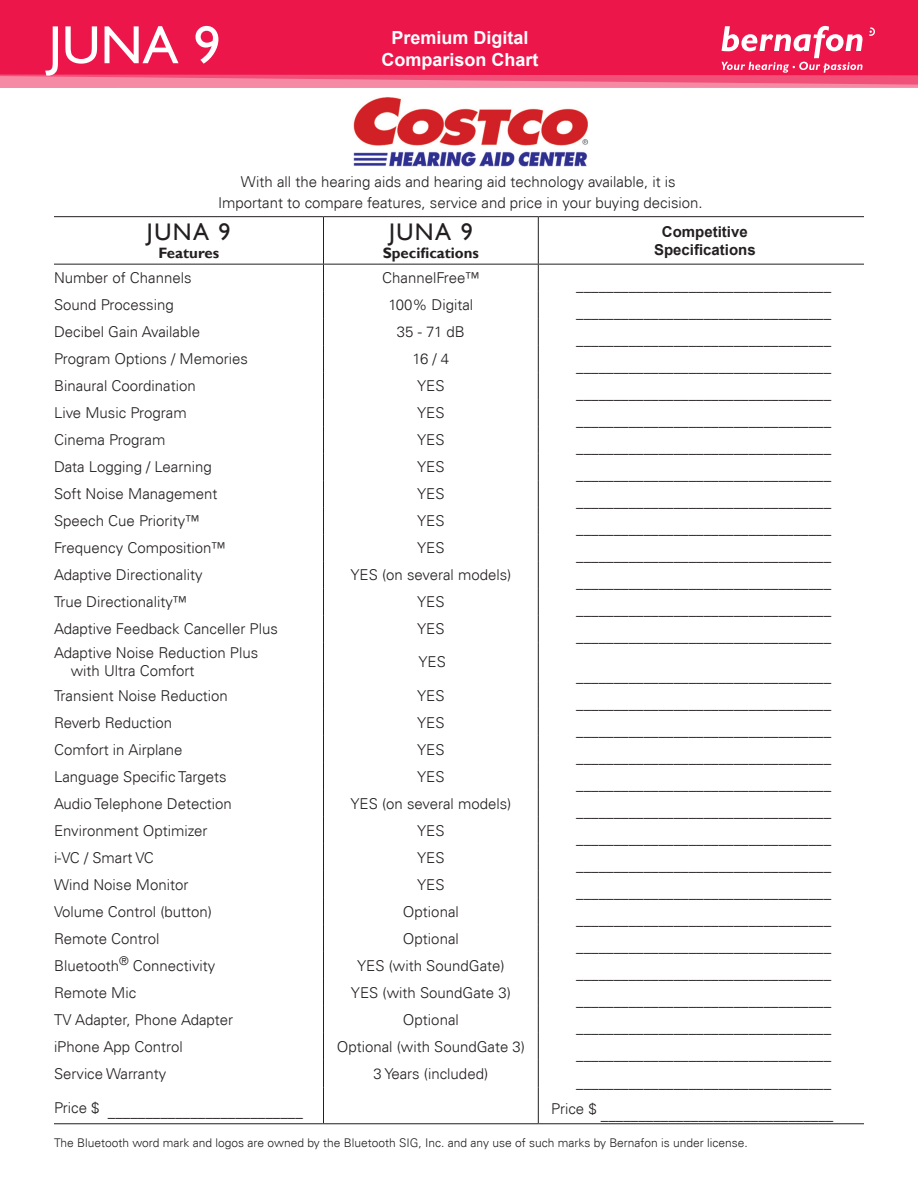
<style>
.page{position:relative;width:918px;height:1188px;background:#fff}
.page>*{position:absolute;margin:0;border:0;box-sizing:border-box;transform-origin:0 0}
.t1{font:54px "Gill Sans";color:#fff}
.t2{font:24px "Gill Sans";letter-spacing:.06em;color:#231f20}
.t3{font:700 18px "Arial";color:#fff}
.t4{font:300 15px "Univers Com 45";color:#231f20}
.t5{font:700 15px "Arial";color:#231f20}
.t6{font:700 15px "Gill Sans";color:#231f20}
.t7{font:300 12px "Univers Com 45";color:#231f20}
</style>
<div class="page">
<hr style="left:324px;top:1123px;width:214px;height:1px;background:#231f20">
<hr style="left:54px;top:216px;width:270px;height:1px;background:#231f20">
<hr style="left:324px;top:216px;width:214px;height:1px;background:#231f20">
<hr style="left:323px;top:217px;width:1px;height:47px;background:#231f20">
<hr style="left:54px;top:264px;width:270px;height:1px;background:#231f20">
<hr style="left:324px;top:264px;width:214px;height:1px;background:#231f20">
<hr style="left:538px;top:216px;width:326px;height:1px;background:#231f20">
<hr style="left:538px;top:217px;width:1px;height:47px;background:#231f20">
<hr style="left:538px;top:264px;width:326px;height:1px;background:#231f20">
<svg style="left:538px;top:265px;width:1px;height:377px"></svg>
<hr style="left:538px;top:642px;width:1px;height:40px;background:#231f20">
<svg style="left:538px;top:682px;width:1px;height:406px"></svg>
<hr style="left:538px;top:1088px;width:1px;height:35px;background:#231f20">
<hr style="left:538px;top:1123px;width:326px;height:1px;background:#231f20">
<hr style="left:54px;top:1123px;width:270px;height:1px;background:#231f20">
<svg style="left:323px;top:265px;width:1px;height:377px"></svg>
<hr style="left:323px;top:642px;width:1px;height:40px;background:#231f20">
<hr style="left:323px;top:1088px;width:1px;height:35px;background:#231f20">
<svg style="left:323px;top:682px;width:1px;height:406px"></svg>
<img style="left:353px;top:97px;width:235px;height:70px">
<div style="left:0;top:4px;width:918px;height:84px;background:#f68aa5"></div>
<svg style="left:0;top:75px;width:918px;height:10px"></svg>
<div style="left:0;top:0;width:918px;height:75px;background:#ed164b"></div>
<svg style="left:869px;top:27px;width:6px;height:9px"></svg>
<svg style="left:722px;top:26px;width:141px;height:47px;background:#f1577d"></svg>
<p class="t1" style="left:49px;top:14px;width:173px">JUNA 9</p>
<p class="t3" style="left:392px;top:26px;width:139px">Premium Digital</p>
<p class="t3" style="left:382px;top:47px;width:159px">Comparison Chart</p>
<p class="t4" style="left:241px;top:173px;width:436px">With all the hearing aids and hearing aid technology available, it is</p>
<p class="t4" style="left:218px;top:193px;width:486px">Important to compare features, service and price in your buying decision.</p>
<p class="t2" style="left:147px;top:218px;width:85px">JUNA 9</p>
<p class="t6" style="left:158px;top:244px;width:62px">Features</p>
<p class="t2" style="left:389px;top:218px;width:85px">JUNA 9</p>
<p class="t6" style="left:383px;top:244px;width:98px">Specifications</p>
<p class="t4" style="left:54px;top:269px;width:139px">Number of Channels</p>
<p class="t4" style="left:382px;top:269px;width:99px">ChannelFree™</p>
<p class="t4" style="left:54px;top:296px;width:121px">Sound Processing</p>
<p class="t4" style="left:389px;top:296px;width:86px">100% Digital</p>
<p class="t4" style="left:54px;top:323px;width:148px">Decibel Gain Available</p>
<p class="t4" style="left:397px;top:323px;width:70px">35 - 71 dB</p>
<p class="t4" style="left:54px;top:350px;width:195px">Program Options / Memories</p>
<p class="t4" style="left:413px;top:350px;width:38px">16 / 4</p>
<p class="t4" style="left:54px;top:377px;width:143px">Binaural Coordination</p>
<p class="t4" style="left:417px;top:377px;width:29px">YES</p>
<p class="t4" style="left:54px;top:404px;width:134px">Live Music Program</p>
<p class="t4" style="left:417px;top:404px;width:29px">YES</p>
<p class="t4" style="left:54px;top:431px;width:113px">Cinema Program</p>
<p class="t4" style="left:417px;top:431px;width:29px">YES</p>
<p class="t4" style="left:54px;top:458px;width:159px">Data Logging / Learning</p>
<p class="t4" style="left:417px;top:458px;width:29px">YES</p>
<p class="t4" style="left:54px;top:485px;width:165px">Soft Noise Management</p>
<p class="t4" style="left:417px;top:485px;width:29px">YES</p>
<p class="t4" style="left:54px;top:512px;width:147px">Speech Cue Priority™</p>
<p class="t4" style="left:417px;top:512px;width:29px">YES</p>
<p class="t4" style="left:54px;top:539px;width:173px">Frequency Composition™</p>
<p class="t4" style="left:417px;top:539px;width:29px">YES</p>
<p class="t4" style="left:54px;top:566px;width:150px">Adaptive Directionality</p>
<p class="t4" style="left:350px;top:566px;width:163px">YES (on several models)</p>
<p class="t4" style="left:54px;top:593px;width:135px">True Directionality™</p>
<p class="t4" style="left:417px;top:593px;width:29px">YES</p>
<p class="t4" style="left:54px;top:620px;width:225px">Adaptive Feedback Canceller Plus</p>
<p class="t4" style="left:417px;top:620px;width:29px">YES</p>
<p class="t4" style="left:54px;top:644px;width:206px">Adaptive Noise Reduction Plus</p>
<p class="t4" style="left:71px;top:662px;width:125px">with Ultra Comfort</p>
<p class="t4" style="left:418px;top:653px;width:29px">YES</p>
<p class="t4" style="left:54px;top:686px;width:175px">Transient Noise Reduction</p>
<p class="t4" style="left:417px;top:686px;width:29px">YES</p>
<p class="t4" style="left:54px;top:713px;width:120px">Reverb Reduction</p>
<p class="t4" style="left:417px;top:713px;width:29px">YES</p>
<p class="t4" style="left:54px;top:740px;width:130px">Comfort in Airplane</p>
<p class="t4" style="left:417px;top:740px;width:29px">YES</p>
<p class="t4" style="left:54px;top:767px;width:174px">Language Specific Targets</p>
<p class="t4" style="left:417px;top:767px;width:29px">YES</p>
<p class="t4" style="left:54px;top:794px;width:179px">Audio Telephone Detection</p>
<p class="t4" style="left:350px;top:794px;width:163px">YES (on several models)</p>
<p class="t4" style="left:54px;top:821px;width:155px">Environment Optimizer</p>
<p class="t4" style="left:417px;top:821px;width:29px">YES</p>
<p class="t4" style="left:54px;top:848px;width:101px">i-VC / Smart VC</p>
<p class="t4" style="left:417px;top:848px;width:29px">YES</p>
<p class="t4" style="left:54px;top:875px;width:136px">Wind Noise Monitor</p>
<p class="t4" style="left:417px;top:875px;width:29px">YES</p>
<p class="t4" style="left:54px;top:902px;width:160px">Volume Control (button)</p>
<p class="t4" style="left:403px;top:902px;width:57px">Optional</p>
<p class="t4" style="left:54px;top:929px;width:107px">Remote Control</p>
<p class="t4" style="left:403px;top:929px;width:57px">Optional</p>
<p class="t4" style="left:54px;top:956px;width:163px">Bluetooth<sup>®</sup> Connectivity</p>
<p class="t4" style="left:357px;top:956px;width:149px">YES (with SoundGate)</p>
<p class="t4" style="left:54px;top:983px;width:84px">Remote Mic</p>
<p class="t4" style="left:351px;top:983px;width:162px">YES (with SoundGate 3)</p>
<p class="t4" style="left:54px;top:1010px;width:181px">TV Adapter, Phone Adapter</p>
<p class="t4" style="left:403px;top:1010px;width:57px">Optional</p>
<p class="t4" style="left:54px;top:1037px;width:130px">iPhone App Control</p>
<p class="t4" style="left:337px;top:1037px;width:190px">Optional (with SoundGate 3)</p>
<p class="t4" style="left:54px;top:1065px;width:114px">Service Warranty</p>
<p class="t4" style="left:374px;top:1065px;width:116px">3 Years (included)</p>
<p class="t5" style="left:662px;top:222px;width:87px">Competitive</p>
<p class="t5" style="left:654px;top:240px;width:103px">Specifications</p>
<p class="t4" style="left:576px;top:277px;width:256px">__________________________________</p>
<p class="t4" style="left:576px;top:304px;width:256px">__________________________________</p>
<p class="t4" style="left:576px;top:331px;width:256px">__________________________________</p>
<p class="t4" style="left:576px;top:358px;width:256px">__________________________________</p>
<p class="t4" style="left:576px;top:385px;width:256px">__________________________________</p>
<p class="t4" style="left:576px;top:412px;width:256px">__________________________________</p>
<p class="t4" style="left:576px;top:439px;width:256px">__________________________________</p>
<p class="t4" style="left:576px;top:466px;width:256px">__________________________________</p>
<p class="t4" style="left:576px;top:493px;width:256px">__________________________________</p>
<p class="t4" style="left:576px;top:520px;width:256px">__________________________________</p>
<p class="t4" style="left:576px;top:547px;width:256px">__________________________________</p>
<p class="t4" style="left:576px;top:574px;width:256px">__________________________________</p>
<p class="t4" style="left:576px;top:601px;width:256px">__________________________________</p>
<p class="t4" style="left:576px;top:628px;width:256px">__________________________________</p>
<p class="t4" style="left:576px;top:667px;width:256px">__________________________________</p>
<p class="t4" style="left:576px;top:694px;width:256px">__________________________________</p>
<p class="t4" style="left:576px;top:721px;width:256px">__________________________________</p>
<p class="t4" style="left:576px;top:748px;width:256px">__________________________________</p>
<p class="t4" style="left:576px;top:775px;width:256px">__________________________________</p>
<p class="t4" style="left:576px;top:802px;width:256px">__________________________________</p>
<p class="t4" style="left:576px;top:829px;width:256px">__________________________________</p>
<p class="t4" style="left:576px;top:856px;width:256px">__________________________________</p>
<p class="t4" style="left:576px;top:883px;width:256px">__________________________________</p>
<p class="t4" style="left:576px;top:910px;width:256px">__________________________________</p>
<p class="t4" style="left:576px;top:937px;width:256px">__________________________________</p>
<p class="t4" style="left:576px;top:964px;width:256px">__________________________________</p>
<p class="t4" style="left:576px;top:991px;width:256px">__________________________________</p>
<p class="t4" style="left:576px;top:1018px;width:256px">__________________________________</p>
<p class="t4" style="left:576px;top:1045px;width:256px">__________________________________</p>
<p class="t4" style="left:576px;top:1073px;width:256px">__________________________________</p>
<p class="t4" style="left:54px;top:1103px;width:250px">Price $ __________________________</p>
<p class="t4" style="left:551px;top:1106px;width:284px">Price $ _______________________________</p>
<p class="t7" style="left:54px;top:1136px;width:695px">The Bluetooth word mark and logos are owned by the Bluetooth SIG, Inc. and any use of such marks by Bernafon is under license.</p>
</div>
